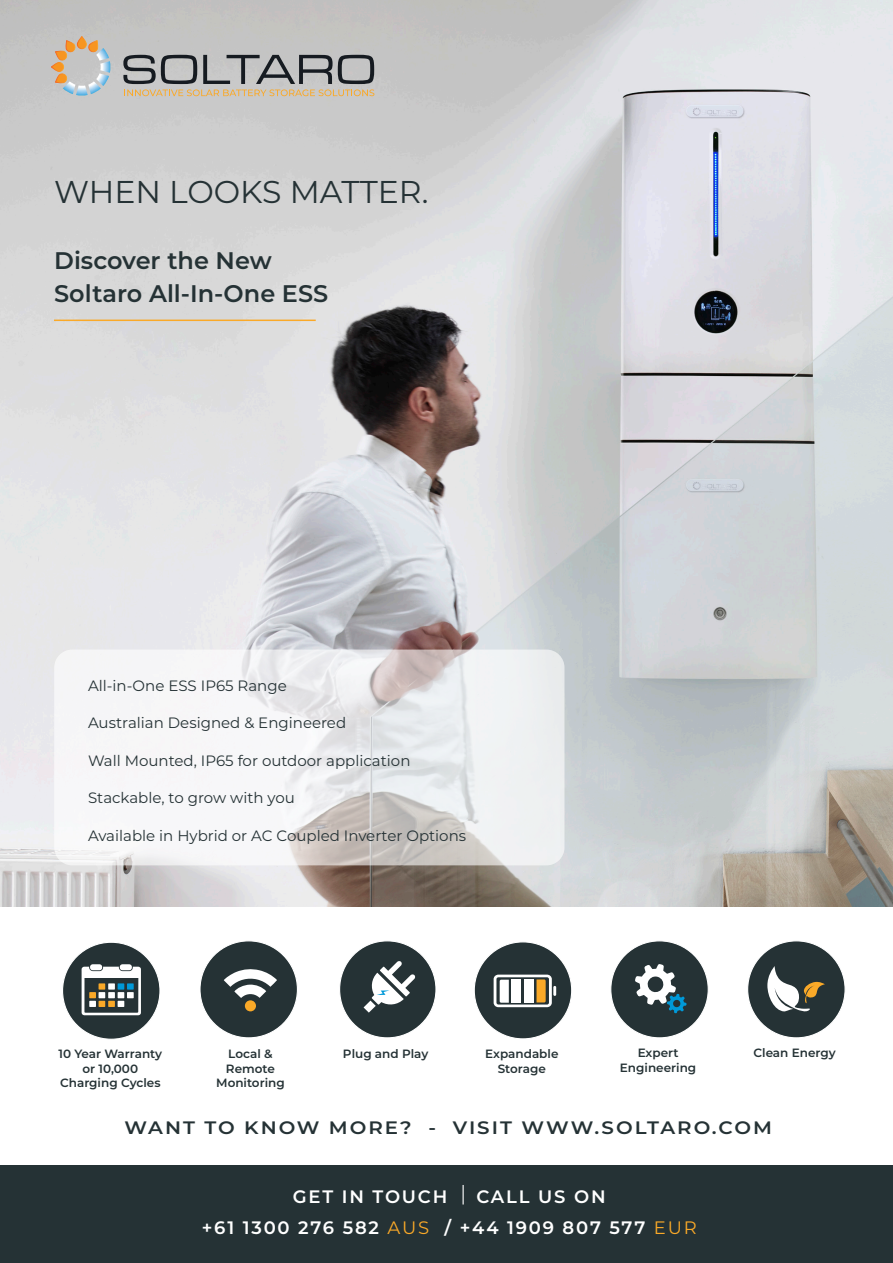
<style>
.page{position:relative;width:893px;height:1263px;background:#fff}
.page>*{position:absolute;margin:0;border:0;box-sizing:border-box;transform-origin:0 0}
.t1{font:31.5px "Montserrat";color:#253235}
.t2{font:600 24px "Montserrat";color:#253235}
.t3{font:600 18px/31.5px "Montserrat";letter-spacing:.1em;color:#fff}
.t4{font:600 18px "Montserrat";letter-spacing:.1em;color:#253235;scale:1.1 1}
.t5{font:15px "Montserrat";color:#253235}
.t6{font:600 12px/14.4px "Montserrat";color:#253235;text-align:center}
.s1{font-weight:400;color:#faa928}
</style>
<div class="page">
<img style="left:0;top:0;width:893px;height:907px">
<svg style="left:54px;top:649px;width:510px;height:216px;fill:#f1f3f5"></svg>
<hr style="left:54px;top:320px;width:262px;height:1px;background:#faa928">
<svg style="left:51px;top:62px;width:13px;height:9px"></svg>
<div style="left:51px;top:62px;width:13px;height:10px;border:1px solid #fff;border-radius:4px"></div>
<svg style="left:77px;top:37px;width:9px;height:12px"></svg>
<div style="left:77px;top:36px;width:10px;height:13px;border:1px solid #fff;border-radius:4px"></div>
<svg style="left:55px;top:41px;width:56px;height:55px;background:#c7bfb2"></svg>
<svg style="left:123px;top:55px;width:251px;height:41px;background:#a29f9a"></svg>
<div style="left:0;top:1165px;width:893px;height:98px;background:#253235"></div>
<svg style="left:463px;top:1185px;width:1px;height:19px"></svg>
<div style="left:63px;top:942px;width:97px;height:97px;background:#253235;border-radius:50%"></div>
<svg style="left:82px;top:967px;width:59px;height:48px"></svg>
<div style="left:90px;top:964px;width:12px;height:6px;background:#fff;border-radius:3px"></div>
<div style="left:120px;top:964px;width:12px;height:6px;background:#fff;border-radius:3px"></div>
<div style="left:748px;top:941px;width:97px;height:97px;background:#253235;border-radius:50%"></div>
<svg style="left:767px;top:966px;width:58px;height:46px"></svg>
<div style="left:474px;top:942px;width:98px;height:97px;background:#253235;border-radius:50%"></div>
<svg style="left:494px;top:974px;width:62px;height:33px"></svg>
<div style="left:340px;top:941px;width:96px;height:97px;background:#253235;border-radius:50%"></div>
<svg style="left:364px;top:961px;width:51px;height:52px"></svg>
<div style="left:200px;top:941px;width:97px;height:97px;background:#253235;border-radius:50%"></div>
<svg style="left:224px;top:969px;width:53px;height:29px"></svg>
<div style="left:245px;top:1000px;width:11px;height:11px;background:#faa928;border-radius:50%"></div>
<div style="left:611px;top:941px;width:97px;height:97px;background:#253235;border-radius:50%"></div>
<svg style="left:635px;top:964px;width:51px;height:49px"></svg>
<p class="t1" style="left:54px;top:170px;width:376px">WHEN LOOKS MATTER.</p>
<p class="t2" style="left:54px;top:243px;width:219px">Discover the New</p>
<p class="t2" style="left:54px;top:277px;width:275px">Soltaro All-In-One ESS</p>
<p class="t5" style="left:88px;top:675px;width:200px">All-in-One ESS IP65 Range</p>
<p class="t5" style="left:88px;top:712px;width:260px">Australian Designed &amp; Engineered</p>
<p class="t5" style="left:88px;top:750px;width:324px">Wall Mounted, IP65 for outdoor application</p>
<p class="t5" style="left:88px;top:787px;width:208px">Stackable, to grow with you</p>
<p class="t5" style="left:88px;top:825px;width:380px">Available in Hybrid or AC Coupled Inverter Options</p>
<p class="t6" style="left:58px;top:1046px;width:105px">10 Year Warranty or 10,000<br>Charging Cycles</p>
<p class="t6" style="left:216px;top:1046px;width:70px">Local &amp;<br>Remote<br>Monitoring</p>
<p class="t6" style="left:343px;top:1046px;width:87px">Plug and Play</p>
<p class="t6" style="left:485px;top:1046px;width:75px">Expandable<br>Storage</p>
<p class="t6" style="left:620px;top:1045px;width:78px">Expert<br>Engineering</p>
<p class="t6" style="left:753px;top:1045px;width:84px">Clean Energy</p>
<p class="t4" style="left:124px;top:1115px;width:590px">WANT TO KNOW MORE? - VISIT WWW.SOLTARO.COM</p>
<p class="t3" style="left:202px;top:1180px;width:496px;text-indent:275px">CALL US ON<br>+61 1300 276 582 <span class="s1">AUS</span> / +44 1909 807 577 <span class="s1">EUR</span></p>
<p class="t3" style="left:293px;top:1180px;width:156px">GET IN TOUCH</p>
</div>
